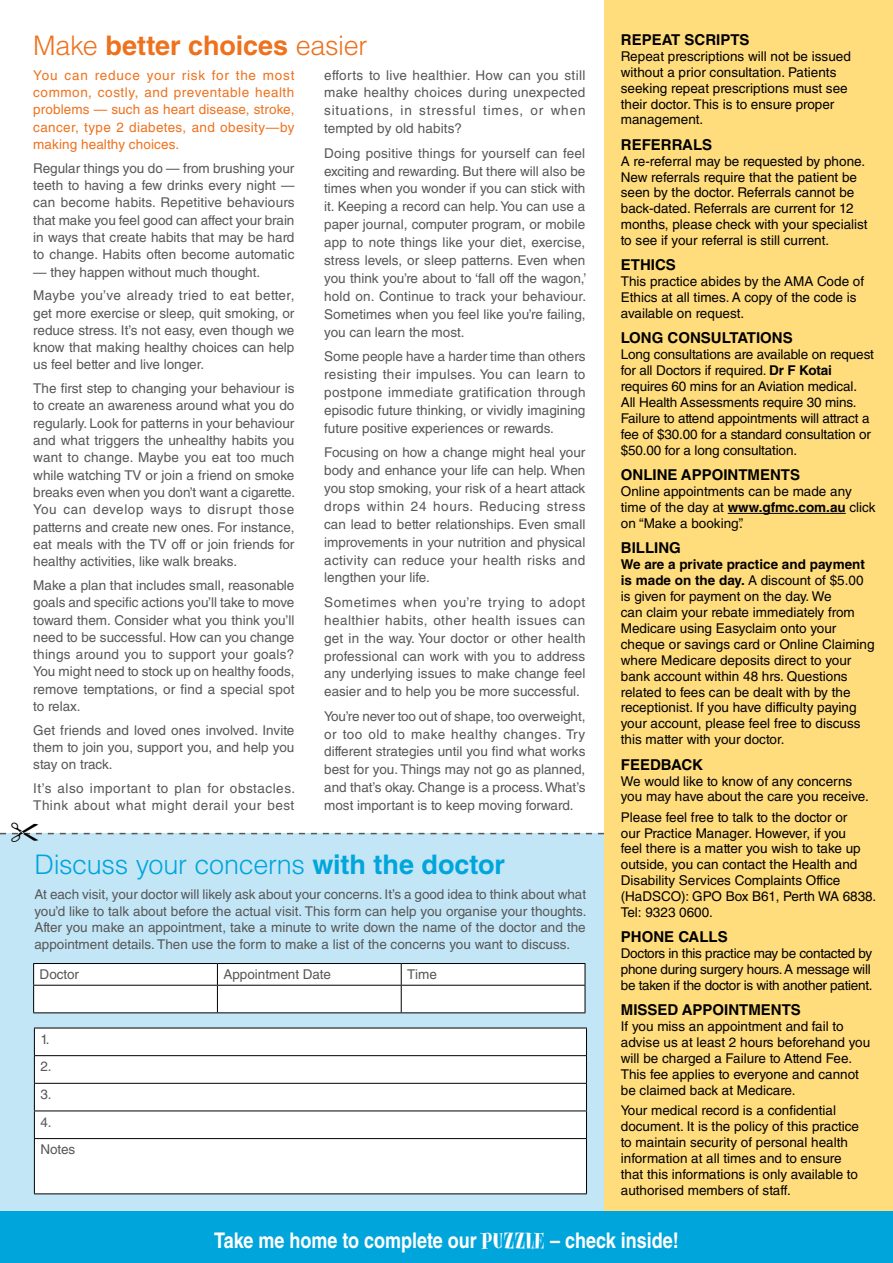
<style>
.page{position:relative;width:893px;height:1263px;background:#fff}
.page>*{position:absolute;margin:0;border:0;box-sizing:border-box;transform-origin:0 0}
.t1{font:300 27px "Helvetica LT Std";letter-spacing:-.01em;color:#00a5dc}
.t2{font:700 27px "Helvetica LT Std";letter-spacing:-.005em;color:#ee721e}
.t3{font:700 21.6px "Helvetica LT Std";color:#fff;scale:.83 1}
.t4{font:700 15px "Helvetica LT Std";color:#000}
.t5{font:13.5px/17.9px "Helvetica LT Std";color:#575756;text-align:justify}
.t6{font:13.5px/15.9px "Helvetica LT Std";color:#000}
.t7{font:13.5px/17.2px "Helvetica LT Std";letter-spacing:.015em;color:#ee721e;text-align:justify}
.t8{font:13.5px/15.9px "Helvetica LT Std";letter-spacing:-.02em;color:#000}
.t9{font:13.5px/17.2px "Helvetica LT Std";letter-spacing:.035em;color:#575756}
.s1{font-weight:300}
.s2{font-weight:700}
.s3{font-family:"Spumoni";font-weight:400;font-size:25.2px}
</style>
<div class="page">
<div style="left:0;top:833px;width:604px;height:378px;background:#c3e6f7"></div>
<div style="left:604px;top:0;width:289px;height:1213px;background:#ffdc7c"></div>
<div style="left:0;top:1211px;width:893px;height:52px;background:#00a5dc"></div>
<svg style="left:33px;top:963px;width:553px;height:50px;background:#f2f2f2"></svg>
<hr style="left:33px;top:1012px;width:184px;height:1px;background:#000">
<hr style="left:217px;top:1012px;width:184px;height:1px;background:#000">
<hr style="left:401px;top:1012px;width:184px;height:1px;background:#000">
<div style="left:35px;top:1029px;width:551px;height:164px;background:#fff"></div>
<hr style="left:34px;top:1028px;width:553px;height:1px;background:#000">
<hr style="left:34px;top:1055px;width:553px;height:1px;background:#000">
<hr style="left:34px;top:1083px;width:553px;height:1px;background:#000">
<hr style="left:34px;top:1110px;width:553px;height:1px;background:#000">
<svg style="left:34px;top:1028px;width:1px;height:110px"></svg>
<svg style="left:586px;top:1028px;width:1px;height:110px"></svg>
<hr style="left:34px;top:1138px;width:553px;height:1px;background:#000">
<hr style="left:34px;top:1139px;width:1px;height:54px;background:#000">
<hr style="left:586px;top:1139px;width:1px;height:54px;background:#000">
<hr style="left:34px;top:1193px;width:553px;height:1px;background:#000">
<hr style="left:728px;top:513px;width:118px;height:1px;background:#000">
<svg style="left:0;top:832px;width:604px;height:3px"></svg>
<h1 class="t2" style="left:33px;top:29px;width:336px"><span class="s1">Make</span> better choices <span class="s1">easier</span></h1>
<p class="t7" style="left:33px;top:66px;width:263px">You can reduce your risk for the most common, costly, and preventable health problems — such as heart disease, stroke, cancer, type 2 diabetes, and obesity—by making healthy choices.</p>
<p class="t5" style="left:33px;top:159px;width:263px;line-height:17.2px">Regular things you do — from brushing your teeth to having a few drinks every night — can become habits. Repetitive behaviours that make you feel good can affect your brain in ways that create habits that may be hard to change. Habits often become automatic</p>
<p class="t5" style="left:33px;top:260px;width:263px;line-height:23.7px">— they happen without much thought.<br>Maybe you’ve already tried to eat better,</p>
<p class="t5" style="left:33px;top:304px;width:263px;line-height:17.2px">get more exercise or sleep, quit smoking, or reduce stress. It’s not easy, even though we know that making healthy choices can help us feel better and live longer.</p>
<p class="t5" style="left:33px;top:380px;width:263px;line-height:17.2px">The first step to changing your behaviour is to create an awareness around what you do regularly. Look for patterns in your behaviour and what triggers the unhealthy habits you want to change. Maybe you eat too much while watching TV or join a friend on smoke breaks even when you don’t want a cigarette.<br>You can develop ways to disrupt those patterns and create new ones. For instance, eat meals with the TV off or join friends for healthy activities, like walk breaks.</p>
<p class="t5" style="left:33px;top:576px;width:263px;line-height:17.2px">Make a plan that includes small, reasonable goals and specific actions you’ll take to move toward them. Consider what you think you’ll need to be successful. How can you change things around you to support your goals?<br>You might need to stock up on healthy foods, remove temptations, or find a special spot to relax.</p>
<p class="t5" style="left:33px;top:721px;width:263px;line-height:17.2px">Get friends and loved ones involved. Invite them to join you, support you, and help you stay on track.</p>
<p class="t9" style="left:33px;top:780px;width:263px">It’s also important to plan for obstacles.<br>Think about what might derail your best</p>
<p class="t5" style="left:324px;top:66px;width:263px">efforts to live healthier. How can you still make healthy choices during unexpected situations, in stressful times, or when tempted by old habits?</p>
<p class="t5" style="left:324px;top:144px;width:264px">Doing positive things for yourself can feel exciting and rewarding. But there will also be times when you wonder if you can stick with it. Keeping a record can help. You can use a paper journal, computer program, or mobile app to note things like your diet, exercise, stress levels, or sleep patterns. Even when you think you’re about to ‘fall off the wagon,’ hold on. Continue to track your behaviour.<br>Sometimes when you feel like you’re failing, you can learn the most.</p>
<p class="t5" style="left:324px;top:347px;width:263px">Some people have a harder time than others resisting their impulses. You can learn to postpone immediate gratification through episodic future thinking, or vividly imagining future positive experiences or rewards.</p>
<p class="t5" style="left:324px;top:443px;width:263px">Focusing on how a change might heal your body and enhance your life can help. When you stop smoking, your risk of a heart attack drops within 24 hours. Reducing stress can lead to better relationships. Even small improvements in your nutrition and physical activity can reduce your health risks and lengthen your life.</p>
<p class="t5" style="left:324px;top:593px;width:263px">Sometimes when you’re trying to adopt healthier habits, other health issues can get in the way. Your doctor or other health professional can work with you to address any underlying issues to make change feel easier and to help you be more successful.</p>
<p class="t5" style="left:324px;top:707px;width:263px">You’re never too out of shape, too overweight, or too old to make healthy changes. Try different strategies until you find what works best for you. Things may not go as planned, and that’s okay. Change is a process. What’s most important is to keep moving forward.</p>
<h1 class="t1" style="left:34px;top:848px;width:472px">Discuss your concerns <span class="s2">with the doctor</span></h1>
<p class="t5" style="left:34px;top:886px;width:554px;line-height:16.5px">At each visit, your doctor will likely ask about your concerns. It’s a good idea to think about what you’d like to talk about before the actual visit. This form can help you organise your thoughts.<br>After you make an appointment, take a minute to write down the name of the doctor and the appointment details. Then use the form to make a list of the concerns you want to discuss.</p>
<p class="t5" style="left:40px;top:965px;width:41px">Doctor</p>
<p class="t5" style="left:223px;top:965px;width:109px">Appointment Date</p>
<p class="t5" style="left:407px;top:965px;width:31px">Time</p>
<p class="t5" style="left:40px;top:1025px;width:36px;line-height:27.6px;text-align:left">1.<br>2.<br>3.<br>4.<br>Notes</p>
<p class="t4" style="left:621px;top:30px;width:130px">REPEAT SCRIPTS</p>
<p class="t6" style="left:621px;top:48px;width:231px">Repeat prescriptions will not be issued without a prior consultation. Patients seeking repeat prescriptions must see their doctor. This is to ensure proper management.</p>
<p class="t4" style="left:621px;top:135px;width:93px">REFERRALS</p>
<p class="t6" style="left:621px;top:153px;width:248px">A re-referral may be requested by phone.<br>New referrals require that the patient be seen by the doctor. Referrals cannot be back-dated. Referrals are current for 12 months, please check with your specialist to see if your referral is still current.</p>
<p class="t4" style="left:621px;top:256px;width:57px">ETHICS</p>
<p class="t6" style="left:621px;top:274px;width:245px">This practice abides by the AMA Code of<br>Ethics at all times. A copy of the code is available on request.</p>
<p class="t4" style="left:621px;top:329px;width:173px">LONG CONSULTATIONS</p>
<p class="t6" style="left:621px;top:347px;width:255px">Long consultations are available on request for all Doctors if required. <span class="s2">Dr F Kotai </span>requires 60 mins for an Aviation medical.<br>All Health Assessments require 30 mins.<br>Failure to attend appointments will attract a fee of $30.00 for a standard consultation or $50.00 for a long consultation.</p>
<p class="t4" style="left:621px;top:466px;width:181px">ONLINE APPOINTMENTS</p>
<p class="t6" style="left:621px;top:483px;width:256px">Online appointments can be made any time of the day at <span class="s2">www.gfmc.com.au</span> click on “Make a booking”.</p>
<p class="t4" style="left:621px;top:539px;width:61px">BILLING</p>
<p class="t6" style="left:621px;top:556px;width:255px"><span class="s2">We are a private practice and payment is made on the day.</span> A discount of $5.00 is given for payment on the day. We<br>can claim your rebate immediately from Medicare using Easyclaim onto your cheque or savings card or Online Claiming where Medicare deposits direct to your bank account within 48 hrs. Questions related to fees can be dealt with by the receptionist. If you have difficulty paying your account, please feel free to discuss this matter with your doctor.</p>
<p class="t4" style="left:621px;top:755px;width:84px">FEEDBACK</p>
<p class="t6" style="left:621px;top:773px;width:249px">We would like to know of any concerns you may have about the care you receive.</p>
<p class="t6" style="left:621px;top:809px;width:257px">Please feel free to talk to the doctor or<br>our Practice Manager. However, if you<br>feel there is a matter you wish to take up outside, you can contact the Health and Disability Services Complaints Office (HaDSCO): GPO Box B61, Perth WA 6838.<br>Tel: 9323 0600.</p>
<p class="t4" style="left:621px;top:928px;width:108px">PHONE CALLS</p>
<p class="t8" style="left:621px;top:946px;width:253px">Doctors in this practice may be contacted by phone during surgery hours. A message will be taken if the doctor is with another patient.</p>
<p class="t4" style="left:621px;top:1001px;width:182px">MISSED APPOINTMENTS</p>
<p class="t6" style="left:621px;top:1019px;width:251px">If you miss an appointment and fail to advise us at least 2 hours beforehand you will be charged a Failure to Attend Fee.<br>This fee applies to everyone and cannot be claimed back at Medicare.</p>
<p class="t6" style="left:621px;top:1102px;width:240px">Your medical record is a confidential document. It is the policy of this practice to maintain security of personal health information at all times and to ensure that this informations is only available to authorised members of staff.</p>
<h2 class="t3" style="left:214px;top:1227px;width:561px">Take me home to complete our <span class="s3">PUZZLE</span> – check inside!</h2>
</div>
